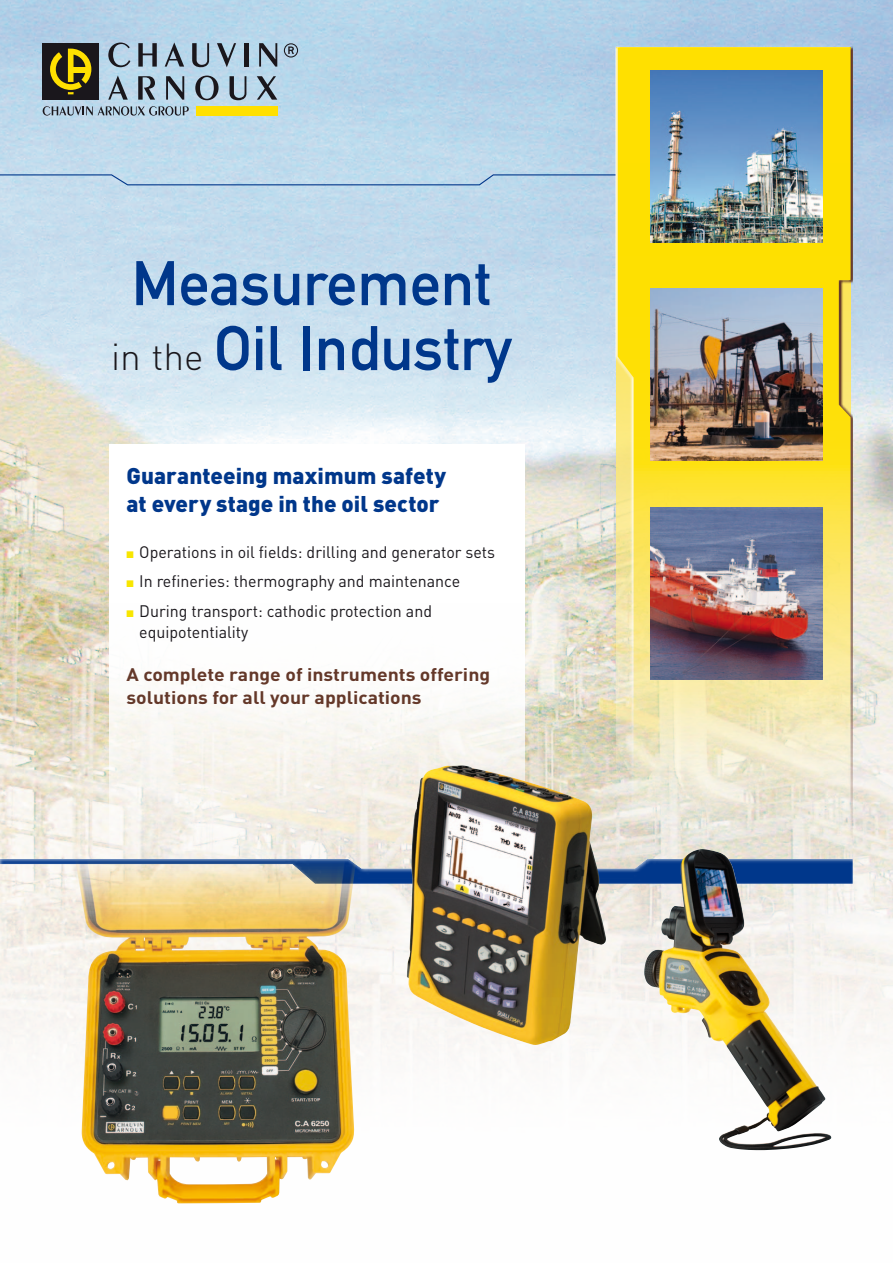
<style>
.page{position:relative;width:893px;height:1263px;background:#fff}
.page>*{position:absolute;margin:0;border:0;box-sizing:border-box;transform-origin:0 0}
.t1{font:61.8px/64.9px "DIN Mittelschrift Alternate";color:#00378b;text-align:center}
.t2{font:900 22.5px/27px "DIN";color:#00378b}
.t3{font:700 18px/22.5px "DIN";color:#643829;scale:1.08 1}
.t4{font:16.5px/21px "DIN";color:#1a171c}
.s1{font-family:"DIN";font-weight:300;font-size:37.05px;color:#1a171c}
.s2{color:#f8e600}
</style>
<div class="page">
<img style="left:0;top:0;width:893px;height:1204px">
<div style="left:196px;top:106px;width:81px;height:9px;background:#ffe000"></div>
<div style="left:43px;top:43px;width:56px;height:57px;background:#1a171c"></div>
<svg style="left:50px;top:49px;width:41px;height:45px"></svg>
<svg style="left:108px;top:43px;width:22px;height:24px"></svg>
<svg style="left:138px;top:43px;width:19px;height:24px"></svg>
<svg style="left:165px;top:43px;width:19px;height:24px"></svg>
<svg style="left:192px;top:43px;width:17px;height:24px"></svg>
<svg style="left:217px;top:43px;width:19px;height:24px"></svg>
<div style="left:244px;top:43px;width:5px;height:24px;background:#1a171c"></div>
<svg style="left:259px;top:43px;width:18px;height:24px"></svg>
<svg style="left:108px;top:76px;width:20px;height:24px"></svg>
<svg style="left:138px;top:76px;width:17px;height:24px"></svg>
<svg style="left:166px;top:76px;width:18px;height:24px"></svg>
<svg style="left:195px;top:76px;width:24px;height:24px"></svg>
<svg style="left:230px;top:76px;width:16px;height:24px"></svg>
<svg style="left:257px;top:76px;width:20px;height:24px"></svg>
<svg style="left:43px;top:106px;width:146px;height:10px"></svg>
<svg style="left:284px;top:43px;width:14px;height:15px"></svg>
<svg style="left:0;top:174px;width:615px;height:12px;background:#adcae3"></svg>
<svg style="left:618px;top:48px;width:232px;height:793px;background:#f5e368"></svg>
<div style="left:109px;top:444px;width:416px;height:437px;background:linear-gradient(to bottom,#fff,#f3efe6)"></div>
<img style="left:651px;top:288px;width:172px;height:173px">
<img style="left:651px;top:507px;width:172px;height:173px">
<img style="left:651px;top:70px;width:172px;height:172px">
<div style="left:0;top:858px;width:853px;height:28px;background:#fff;opacity:.75"></div>
<img style="left:75px;top:860px;width:281px;height:343px">
<img style="left:407px;top:765px;width:199px;height:280px">
<img style="left:644px;top:849px;width:55px;height:160px">
<h1 class="t1" style="left:111px;top:251px;width:402px">Measurement <span class="s1">in the</span> Oil Industry</h1>
<h2 class="t2" style="left:126px;top:462px;width:321px">Guaranteeing maximum safety at every stage in the oil sector</h2>
<p class="t4" style="left:126px;top:541px;width:370px"><span class="s2">■</span> Operations in oil fields: drilling and generator sets</p>
<p class="t4" style="left:126px;top:570px;width:335px"><span class="s2">■</span> In refineries: thermography and maintenance</p>
<p class="t4" style="left:139px;top:600px;width:294px;text-indent:-13px"><span class="s2">■</span> During transport: cathodic protection and equipotentiality</p>
<p class="t3" style="left:126px;top:663px;width:338px">A complete range of instruments offering solutions for all your applications</p>
</div>
